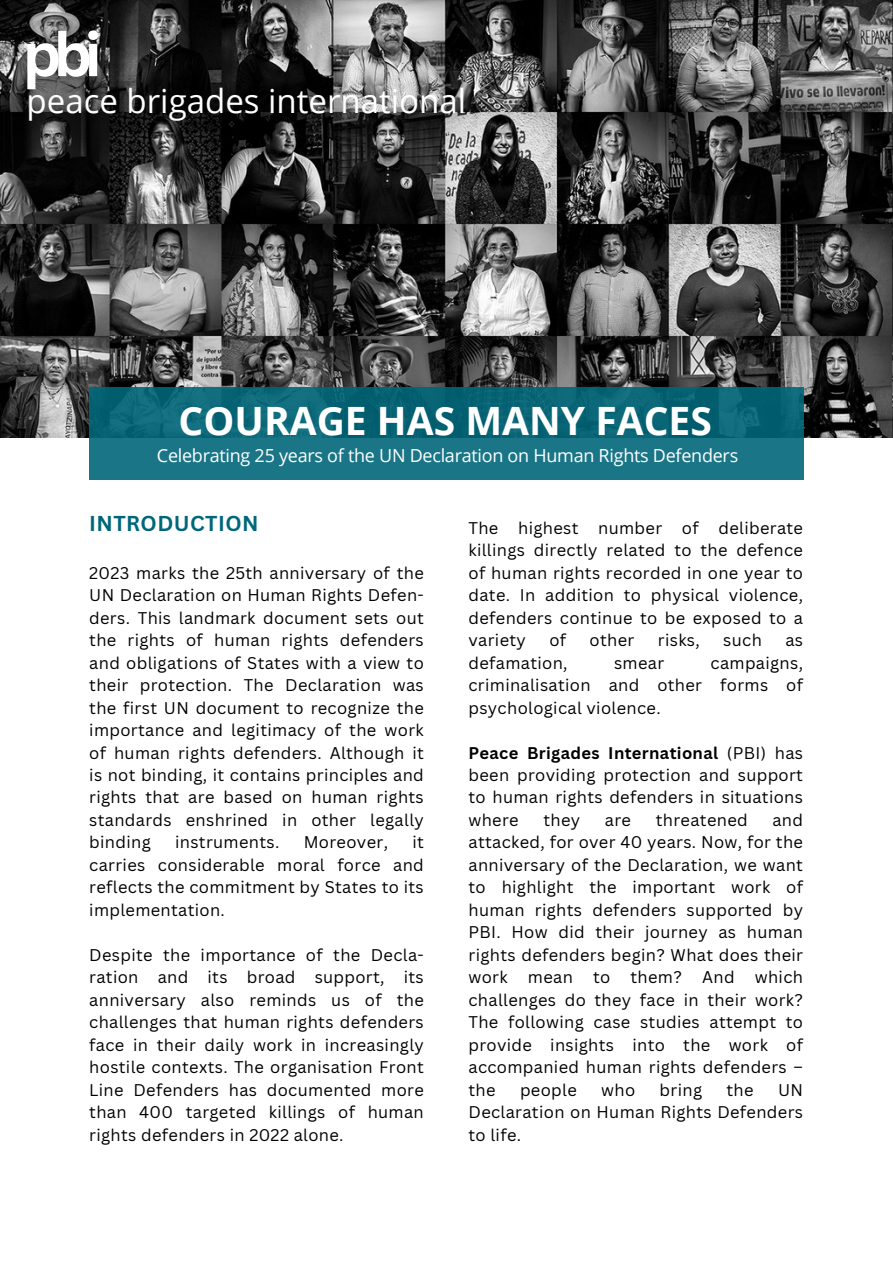
<style>
.page{position:relative;width:893px;height:1264px;background:#fff}
.page>*{position:absolute;margin:0;border:0;box-sizing:border-box;transform-origin:0 0}
.t1{font:700 60px "Canva Sans";color:#fff}
.t2{font:700 39px "Open Sans";color:#fff}
.t3{font:33px "Open Sans";color:#fff}
.t4{font:700 21px "Canva Sans";letter-spacing:.02em;color:#00677a}
.t5{font:18px "Open Sans";letter-spacing:-.015em;color:#fff}
.t6{font:16.5px/22.5px "Canva Sans";letter-spacing:.02em;color:#000;text-align:justify}
.s1{font-weight:700}
</style>
<div class="page">
<img style="left:0;top:0;width:892px;height:437px">
<svg style="left:89px;top:387px;width:714px;height:92px;background:#106c7d"></svg>
<p class="t1" style="left:23px;top:12px;width:81px">pbi</p>
<p class="t3" style="left:27px;top:78px;width:441px">peace brigades international</p>
<p class="t2" style="left:178px;top:393px;width:535px">COURAGE HAS MANY FACES</p>
<p class="t5" style="left:157px;top:442px;width:582px">Celebrating 25 years of the UN Declaration on Human Rights Defenders</p>
<p class="t4" style="left:89px;top:509px;width:171px">INTRODUCTION</p>
<p class="t6" style="left:89px;top:561px;width:336px">2023 marks the 25th anniversary of the UN Declaration on Human Rights Defen&shy;ders. This landmark document sets out the rights of human rights defenders and obligations of States with a view to their protection. The Declaration was the first UN document to recognize the importance and legitimacy of the work of human rights defenders. Although it is not binding, it contains principles and rights that are based on human rights standards enshrined in other legally binding</p>
<p class="t6" style="left:89px;top:830px;width:336px;text-indent:323px">it carries considerable moral force and reflects the commitment by States to its implementation.</p>
<p class="t6" style="left:89px;top:943px;width:336px">Despite the importance of the Decla&shy;ration and its broad support, its anniversary also reminds us of the challenges that human rights defenders face in their daily work in increasingly hostile contexts. The organisation Front Line Defenders has documented more than 400 targeted killings of human rights defenders in 2022 alone.</p>
<p class="t6" style="left:175px;top:830px;width:106px">instruments.</p>
<p class="t6" style="left:304px;top:830px;width:86px">Moreover,</p>
<p class="t6" style="left:468px;top:516px;width:336px">The highest number of deliberate killings directly related to the defence of human rights recorded in one year to date. In addition to physical violence, defenders continue to be exposed to a variety</p>
<p class="t6" style="left:549px;top:628px;width:18px">of</p>
<p class="t6" style="left:589px;top:628px;width:46px">other</p>
<p class="t6" style="left:657px;top:628px;width:43px">risks,</p>
<p class="t6" style="left:723px;top:628px;width:40px">such</p>
<p class="t6" style="left:785px;top:628px;width:19px">as</p>
<p class="t6" style="left:468px;top:651px;width:101px">defamation,</p>
<p class="t6" style="left:614px;top:651px;width:52px">smear</p>
<p class="t6" style="left:468px;top:651px;width:336px;text-indent:242px">campaigns, criminalisation and other forms of psychological violence.</p>
<p class="t6" style="left:468px;top:740px;width:336px"><span class="s1">Peace Brigades International</span> (PBI) has been providing protection and support to human rights defenders in situations where</p>
<p class="t6" style="left:468px;top:808px;width:336px;text-indent:304px">and attacked, for over 40 years. Now, for the anniversary of the Declaration, we want to highlight the important work of human rights defenders supported by PBI. How did their journey as human rights defenders begin? What does their work mean to them? And which challenges do they face in their work?<br>The following case studies attempt to provide insights into the work of accompanied human rights defenders – the</p>
<p class="t6" style="left:543px;top:808px;width:38px">they</p>
<p class="t6" style="left:605px;top:808px;width:28px">are</p>
<p class="t6" style="left:655px;top:808px;width:93px">threatened</p>
<p class="t6" style="left:520px;top:1078px;width:58px">people</p>
<p class="t6" style="left:601px;top:1078px;width:35px">who</p>
<p class="t6" style="left:659px;top:1078px;width:44px">bring</p>
<p class="t6" style="left:726px;top:1078px;width:29px">the</p>
<p class="t6" style="left:468px;top:1078px;width:336px;text-indent:309px">UN Declaration on Human Rights Defenders to life.</p>
</div>
